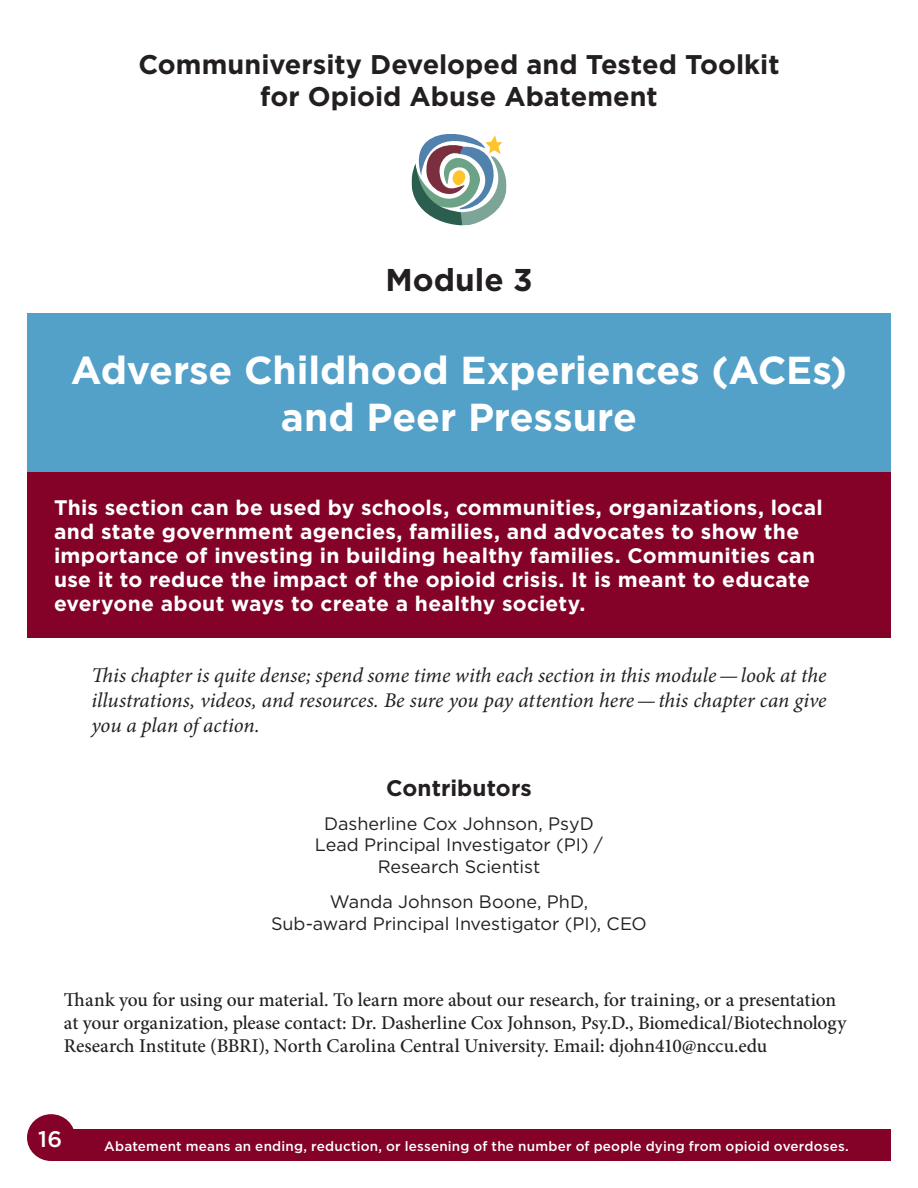
<style>
.page{position:relative;width:918px;height:1188px;background:#fff}
.page>*{position:absolute;margin:0;border:0;box-sizing:border-box;transform-origin:0 0}
.t1{font:700 39px/46.8px "Gotham";letter-spacing:-.005em;color:#fff;text-align:center}
.t2{font:700 31.5px "Gotham";color:#231f20}
.t3{font:700 27px "Gotham";color:#231f20}
.t4{font:700 22.5px "Gotham";color:#231f20}
.t5{font:500 22.5px "Gotham";color:#fff}
.Core_Message{font:700 21px/24px "Gotham";letter-spacing:.01em;color:#fff}
.t6{font:italic 21px/25.2px "Minion Pro";letter-spacing:-.005em;color:#231f20;text-align:justify}
.t7{font:500 19.5px/23.4px "Minion Pro";letter-spacing:-.005em;color:#231f20}
.t8{font:18px/21.6px "Gotham";letter-spacing:-.005em;color:#231f20;text-align:center}
.t9{font:500 13.5px "Gotham";letter-spacing:.015em;color:#fff}
</style>
<div class="page">
<div style="left:50px;top:1130px;width:841px;height:31px;background:#840128"></div>
<div style="left:27px;top:1114px;width:48px;height:47px;background:#840128;border-radius:50%"></div>
<svg style="left:411px;top:134px;width:96px;height:92px"></svg>
<div style="left:27px;top:471px;width:864px;height:167px;background:#840128"></div>
<div style="left:27px;top:313px;width:864px;height:159px;background:#53a0c9"></div>
<p class="t3" style="left:138px;top:46px;width:643px">Communiversity Developed and Tested Toolkit</p>
<p class="t3" style="left:260px;top:79px;width:399px">for Opioid Abuse Abatement</p>
<p class="t2" style="left:385px;top:259px;width:149px">Module 3</p>
<p class="t1" style="left:71px;top:347px;width:778px">Adverse Childhood Experiences (ACEs) and Peer Pressure</p>
<p class="Core_Message" style="left:54px;top:496px;width:770px">This section can be used by schools, communities, organizations, local and state government agencies, families, and advocates to show the importance of investing in building healthy families. Communities can use it to reduce the impact of the opioid crisis. It is meant to educate everyone about ways to create a healthy society.</p>
<p class="t6" style="left:92px;top:663px;width:736px">This chapter is quite dense; spend some time with each section in this module—look at the illustrations, videos, and resources. Be sure you pay attention here—this chapter can give you a plan of action.</p>
<h4 class="t4" style="left:386px;top:773px;width:147px">Contributors</h4>
<p class="t8" style="left:315px;top:812px;width:290px">Dasherline Cox Johnson, PsyD<br>Lead Principal Investigator (PI) /<br>Research Scientist</p>
<p class="t8" style="left:271px;top:891px;width:377px">Wanda Johnson Boone, PhD,<br>Sub-award Principal Investigator (PI), CEO</p>
<p class="t7" style="left:64px;top:988px;width:784px">Thank you for using our material. To learn more about our research, for training, or a presentation at your organization, please contact: Dr. Dasherline Cox Johnson, Psy.D., Biomedical/Biotechnology<br>Research Institute (BBRI), North Carolina Central University. Email: djohn410@nccu.edu</p>
<p class="t5" style="left:38px;top:1124px;width:25px">16</p>
<p class="t9" style="left:104px;top:1137px;width:746px">Abatement means an ending, reduction, or lessening of the number of people dying from opioid overdoses.</p>
</div>
